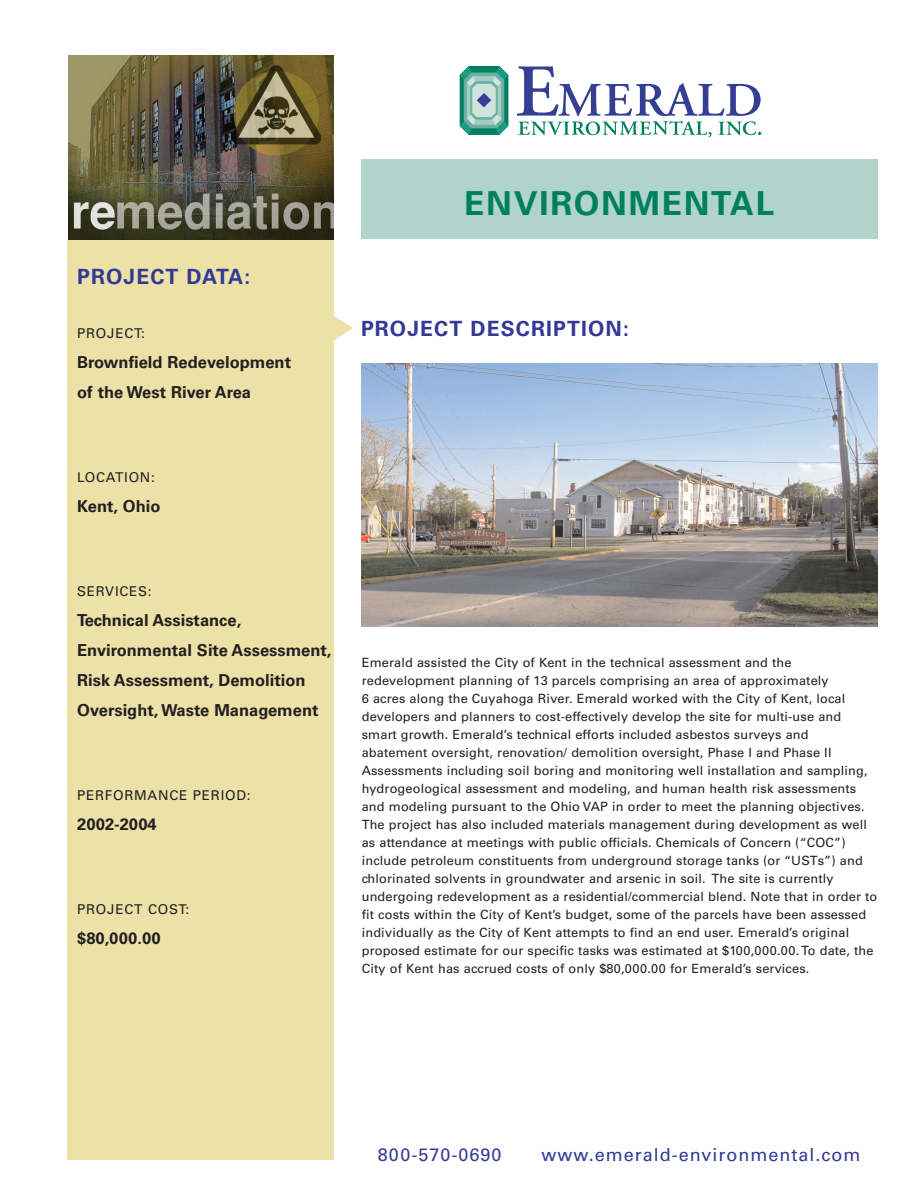
<style>
.page{position:relative;width:918px;height:1188px;background:#fff}
.page>*{position:absolute;margin:0;border:0;box-sizing:border-box;transform-origin:0 0}
.t1{font:700 33px "Univers";letter-spacing:.055em;color:#007f60}
.t2{font:700 21px "Univers";letter-spacing:.055em;color:#343896}
.t3{font:18px "Univers";letter-spacing:.055em;color:#343896}
.t4{font:700 16.5px/30px "Univers";color:#231f20}
.t5{font:13.5px "Univers";letter-spacing:.055em;color:#231f20}
.t6{font:12.75px/18px "Univers";letter-spacing:.01em;color:#231f20}
</style>
<div class="page">
<img style="left:68px;top:55px;width:266px;height:185px">
<div style="left:361px;top:159px;width:517px;height:80px;background:#b0d3ca"></div>
<div style="left:67px;top:240px;width:267px;height:919px;background:#ece2a8"></div>
<svg style="left:334px;top:316px;width:19px;height:25px"></svg>
<svg style="left:517px;top:66px;width:245px;height:71px"></svg>
<svg style="left:460px;top:66px;width:48px;height:69px;background:#70b3a6"></svg>
<img style="left:361px;top:363px;width:517px;height:264px">
<h2 class="t2" style="left:77px;top:269px;width:175px">PROJECT DATA:</h2>
<p class="t5" style="left:77px;top:329px;width:69px">PROJECT:</p>
<p class="t4" style="left:77px;top:349px;width:215px">Brownfield Redevelopment of the West River Area</p>
<p class="t5" style="left:77px;top:473px;width:79px">LOCATION:</p>
<p class="t4" style="left:77px;top:493px;width:85px">Kent, Ohio</p>
<p class="t5" style="left:77px;top:587px;width:76px">SERVICES:</p>
<p class="t4" style="left:77px;top:607px;width:256px">Technical Assistance,<br>Environmental Site Assessment,<br>Risk Assessment, Demolition<br>Oversight,Waste Management</p>
<p class="t5" style="left:77px;top:791px;width:175px">PERFORMANCE PERIOD:</p>
<p class="t4" style="left:77px;top:811px;width:81px">2002-2004</p>
<p class="t5" style="left:77px;top:905px;width:114px">PROJECT COST:</p>
<p class="t4" style="left:77px;top:925px;width:85px">$80,000.00</p>
<h1 class="t1" style="left:464px;top:191px;width:311px">ENVIRONMENTAL</h1>
<h2 class="t2" style="left:361px;top:320px;width:269px">PROJECT DESCRIPTION:</h2>
<p class="t6" style="left:362px;top:654px;width:517px">Emerald assisted the City of Kent in the technical assessment and the redevelopment planning of 13 parcels comprising an area of approximately<br>6 acres along the Cuyahoga River. Emerald worked with the City of Kent, local developers and planners to cost-effectively develop the site for multi-use and smart growth. Emerald’s technical efforts included asbestos surveys and abatement oversight, renovation/ demolition oversight, Phase I and Phase II Assessments including soil boring and monitoring well installation and sampling, hydrogeological assessment and modeling, and human health risk assessments and modeling pursuant to the Ohio VAP in order to meet the planning objectives.<br>The project has also included materials management during development as well as attendance at meetings with public officials. Chemicals of Concern (“COC”) include petroleum constituents from underground storage tanks (or “USTs”) and chlorinated solvents in groundwater and arsenic in soil. The site is currently undergoing redevelopment as a residential/commercial blend. Note that in order to fit costs within the City of Kent’s budget, some of the parcels have been assessed individually as the City of Kent attempts to find an end user. Emerald’s original proposed estimate for our specific tasks was estimated at $100,000.00. To date, the City of Kent has accrued costs of only $80,000.00 for Emerald’s services.</p>
<h3 class="t3" style="left:378px;top:1148px;width:125px">800-570-0690</h3>
<h3 class="t3" style="left:541px;top:1148px;width:321px">www.emerald-environmental.com</h3>
</div>
